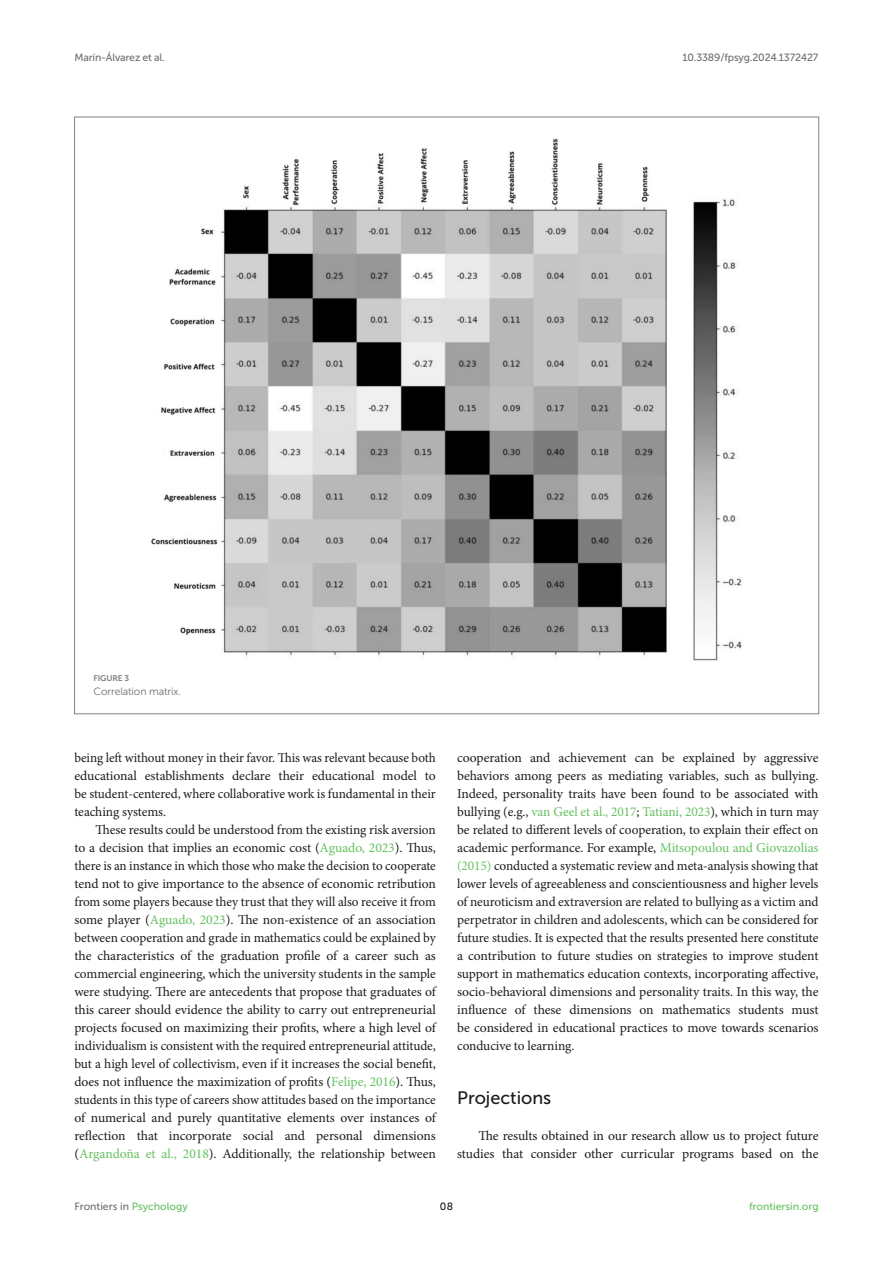
<style>
.page{position:relative;width:893px;height:1263px;background:#fff}
.page>*{position:absolute;margin:0;border:0;box-sizing:border-box;transform-origin:0 0}
.HEAD_2{font:18px "Museo Sans 500";color:#1b1c1b}
.TEXT{font:13.5px/18px "Minion Pro";letter-spacing:-.005em;color:#1b1c1b;text-align:justify}
.TEXT_FLUSH{font:13.5px/18px "Minion Pro";letter-spacing:-.005em;color:#1b1c1b;text-align:right}
.t1{font:10.5px "Museo Sans 500";letter-spacing:-.015em;color:#706f70}
.FIG_LEG{font:10.5px "Museo Sans 300";letter-spacing:-.01em;color:#706f70}
.t2{font:10.5px "Museo Sans 500";color:#65c161}
.t3{font:10.5px "Museo Sans 500";color:#1b1c1b}
.FIG_HD{font:8.25px "Museo Sans 700";letter-spacing:-.01em;color:#7e7f7f}
.s1{color:#65c161}
</style>
<div class="page">
<img style="left:151px;top:138px;width:591px;height:523px">
<p class="t1" style="left:74px;top:51px;width:92px">Marín-Álvarez et al.</p>
<p class="t1" style="left:683px;top:51px;width:137px">10.3389/fpsyg.2024.1372427</p>
<p class="FIG_HD" style="left:94px;top:674px;width:37px">FIGURE 3</p>
<p class="FIG_LEG" style="left:94px;top:685px;width:89px">Correlation matrix.</p>
<p class="TEXT" style="left:74px;top:749px;width:363px">being left without money in their favor. This was relevant because both educational establishments declare their educational model to be student-centered, where collaborative work is fundamental in their teaching systems.</p>
<p class="TEXT" style="left:74px;top:821px;width:363px;text-indent:21px">These results could be understood from the existing risk aversion to a decision that implies an economic cost (<span class="s1">Aguado, 2023</span>). Thus, there is an instance in which those who make the decision to cooperate tend not to give importance to the absence of economic retribution from some players because they trust that they will also receive it from some player (<span class="s1">Aguado, 2023</span>). The non-existence of an association between cooperation and grade in mathematics could be explained by the characteristics of the graduation profile of a career such as commercial engineering, which the university students in the sample were studying. There are antecedents that propose that graduates of this career should evidence the ability to carry out entrepreneurial projects focused on maximizing their profits, where a high level of individualism is consistent with the required entrepreneurial attitude, but a high level of collectivism, even if it increases the social benefit, does not influence the maximization of profits (<span class="s1">Felipe, 2016</span>). Thus, students in this type of careers show attitudes based on the importance of numerical and purely quantitative elements over instances of reflection that incorporate social and personal dimensions (<span class="s1">Argandoña et al., 2018</span>). Additionally, the relationship between</p>
<p class="TEXT" style="left:457px;top:749px;width:363px">cooperation and achievement can be explained by aggressive behaviors among peers as mediating variables, such as bullying.<br>Indeed, personality traits have been found to be associated with bullying (e.g., <span class="s1">van Geel et al., 2017</span>; <span class="s1">Tatiani, 2023</span>), which in turn may be related to different levels of cooperation, to explain their effect on academic performance. For example, <span class="s1">Mitsopoulou and Giovazolias (2015)</span> conducted a systematic review and meta-analysis showing that lower levels of agreeableness and conscientiousness and higher levels of neuroticism and extraversion are related to bullying as a victim and perpetrator in children and adolescents, which can be considered for future studies. It is expected that the results presented here constitute a contribution to future studies on strategies to improve student support in mathematics education contexts, incorporating affective, socio-behavioral dimensions and personality traits. In this way, the influence of these dimensions on mathematics students must be considered in educational practices to move towards scenarios conducive to learning.</p>
<p class="HEAD_2" style="left:457px;top:1088px;width:96px">Projections</p>
<p class="TEXT_FLUSH" style="left:457px;top:1127px;width:363px">The results obtained in our research allow us to project future studies that consider other curricular programs based on the</p>
<p class="t1" style="left:74px;top:1200px;width:115px">Frontiers in <span class="s1">Psychology</span></p>
<p class="t3" style="left:440px;top:1200px;width:15px">08</p>
<p class="t2" style="left:749px;top:1200px;width:71px">frontiersin.org</p>
</div>
